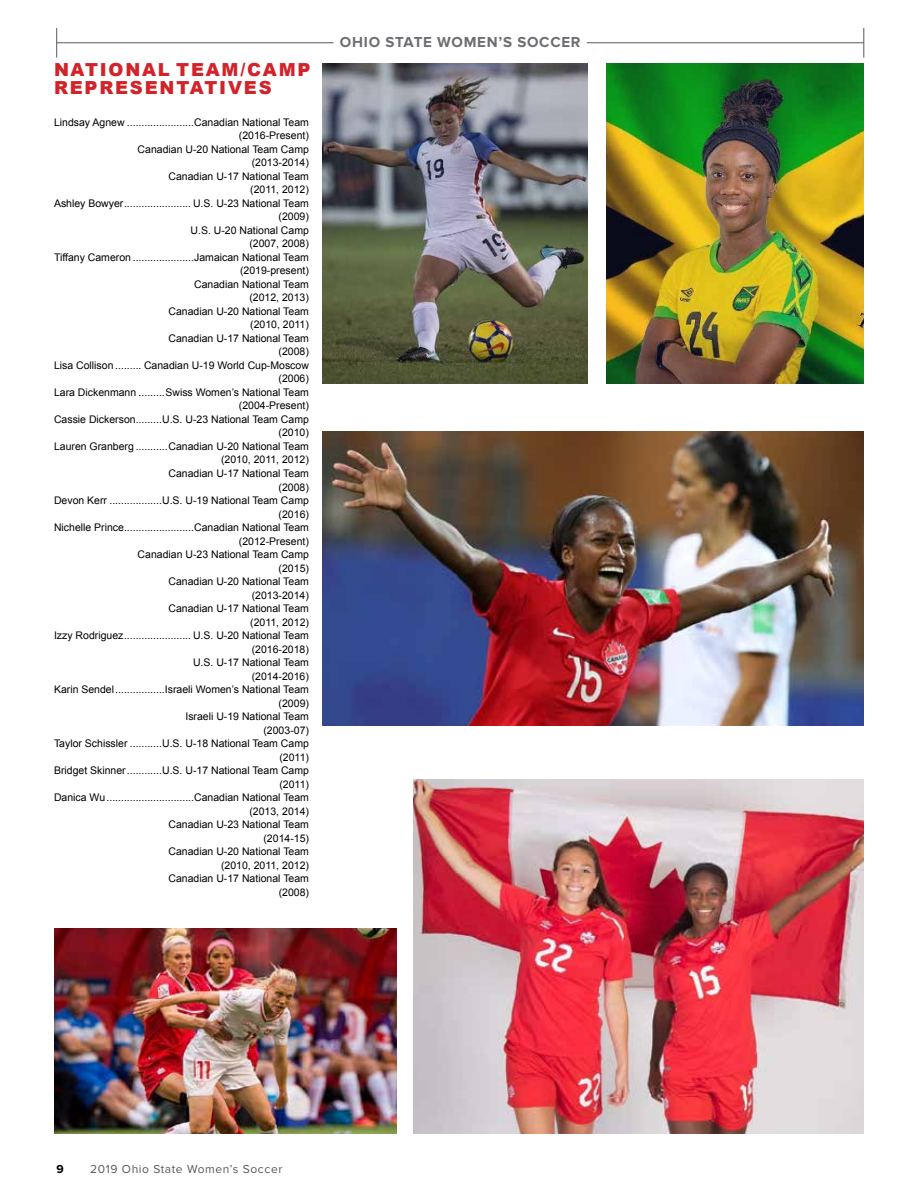
<style>
.page{position:relative;width:918px;height:1188px;background:#fff}
.page>*{position:absolute;margin:0;border:0;box-sizing:border-box;transform-origin:0 0}
.t1{font:900 18px/18px "Arial";letter-spacing:.1em;color:#d2232a}
.t2{font:700 15px "Proxima Nova";letter-spacing:.05em;color:#6d6e71}
.t3{font:12px "Proxima Nova";letter-spacing:.05em;color:#58595b}
.t4{font:700 12px "Proxima Nova";color:#000}
.t5{font:10.5px/13.5px "Arial";color:#000;text-align:right}
</style>
<div class="page">
<hr style="left:56px;top:28px;width:1px;height:30px;background:#58595b">
<hr style="left:57px;top:43px;width:277px;height:1px;background:#58595b">
<hr style="left:864px;top:28px;width:1px;height:30px;background:#58595b">
<hr style="left:587px;top:43px;width:277px;height:1px;background:#58595b">
<img style="left:414px;top:780px;width:450px;height:354px">
<img style="left:323px;top:64px;width:265px;height:319px">
<img style="left:323px;top:432px;width:541px;height:294px">
<img style="left:54px;top:929px;width:342px;height:205px">
<img style="left:607px;top:64px;width:257px;height:319px">
<h1 class="t1" style="left:54px;top:60px;width:258px">NATIONAL TEAM/CAMP<br>REPRESENTATIVES</h1>
<p class="t5" style="left:54px;top:116px;width:257px">Lindsay Agnew .......................Canadian National Team (2016-Present)<br>Canadian U-20 National Team Camp<br>(2013-2014)<br>Canadian U-17 National Team<br>(2011, 2012)<br>Ashley Bowyer....................... U.S. U-23 National Team (2009)<br>U.S. U-20 National Camp<br>(2007, 2008)<br>Tiffany Cameron .....................Jamaican National Team (2019-present)<br>Canadian National Team<br>(2012, 2013)<br>Canadian U-20 National Team<br>(2010, 2011)<br>Canadian U-17 National Team<br>(2008)<br>Lisa Collison ......... Canadian U-19 World Cup-Moscow (2006)<br>Lara Dickenmann .........Swiss Women’s National Team (2004-Present)<br>Cassie Dickerson.........U.S. U-23 National Team Camp (2010)<br>Lauren Granberg ...........Canadian U-20 National Team (2010, 2011, 2012)<br>Canadian U-17 National Team<br>(2008)<br>Devon Kerr ..................U.S. U-19 National Team Camp (2016)<br>Nichelle Prince........................Canadian National Team (2012-Present)<br>Canadian U-23 National Team Camp<br>(2015)<br>Canadian U-20 National Team<br>(2013-2014)<br>Canadian U-17 National Team<br>(2011, 2012)<br>Izzy Rodriguez....................... U.S. U-20 National Team (2016-2018)<br>U.S. U-17 National Team<br>(2014-2016)<br>Karin Sendel.................Israeli Women’s National Team (2009)<br>Israeli U-19 National Team<br>(2003-07)<br>Taylor Schissler ...........U.S. U-18 National Team Camp (2011)<br>Bridget Skinner............U.S. U-17 National Team Camp (2011)<br>Danica Wu..............................Canadian National Team (2013, 2014)<br>Canadian U-23 National Team<br>(2014-15)<br>Canadian U-20 National Team<br>(2010, 2011, 2012)<br>Canadian U-17 National Team<br>(2008)</p>
<h2 class="t2" style="left:340px;top:34px;width:242px">OHIO STATE WOMEN’S SOCCER</h2>
<p class="t4" style="left:57px;top:1162px;width:9px">9</p>
<p class="t3" style="left:90px;top:1162px;width:194px">2019 Ohio State Women’s Soccer</p>
</div>
